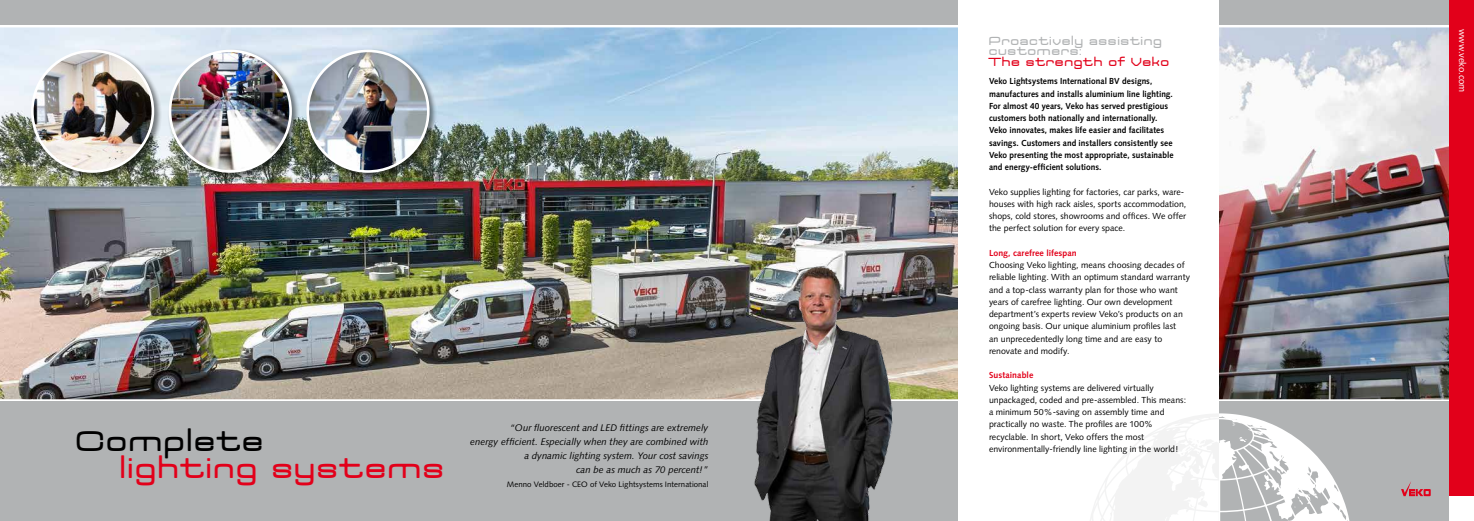
<style>
.page{position:relative;width:1474px;height:521px;background:#fff}
.page>*{position:absolute;margin:0;border:0;box-sizing:border-box;transform-origin:0 0}
.t1{font:34.04px "Televisio";letter-spacing:-.005em;color:#e2001a}
.t2{font:34.04px "Televisio";letter-spacing:-.01em;color:#000}
.t3{font:14px/10.2px "Televisio";color:#b1b3b4}
.t4{font:14px "Televisio";letter-spacing:.025em;color:#e2001a}
.t5{font:italic 9.62px/14px "Syntax";color:#000;text-align:right}
.t6{font:9.62px "Syntax";letter-spacing:-.005em;color:#fff}
.t7{font:8.75px/12.2px "Syntax";color:#000}
.t8{font:700 8.75px/12.2px "Syntax";letter-spacing:.005em;color:#000;scale:.95 1}
.t9{font:700 8.75px "Syntax";letter-spacing:.01em;color:#e2001a}
.t10{font:7.88px "Syntax";letter-spacing:.005em;color:#000}
</style>
<div class="page">
<img style="left:0;top:27px;width:957px;height:375px">
<img style="left:1219px;top:29px;width:230px;height:369px">
<div style="left:0;top:0;width:957px;height:25px;background:#b1b3b4"></div>
<div style="left:0;top:402px;width:957px;height:119px;background:#b1b3b4"></div>
<div style="left:1218px;top:402px;width:231px;height:119px;background:#b1b3b4"></div>
<div style="left:1218px;top:0;width:231px;height:25px;background:#b1b3b4"></div>
<div style="left:1449px;top:0;width:24px;height:521px;background:#e2001a"></div>
<img style="left:749px;top:266px;width:150px;height:255px">
<div style="left:30px;top:48px;width:132px;height:133px;background:#000;opacity:.5"></div>
<img style="left:32px;top:51px;width:121px;height:120px">
<div style="left:31px;top:50px;width:123px;height:123px;border:3px solid #fff;border-radius:50%"></div>
<div style="left:305px;top:48px;width:133px;height:133px;background:#000;opacity:.5"></div>
<img style="left:308px;top:51px;width:120px;height:120px;border-radius:60px">
<div style="left:306px;top:50px;width:123px;height:123px;border:3px solid #fff;border-radius:50%"></div>
<div style="left:167px;top:48px;width:133px;height:133px;background:#000;opacity:.5"></div>
<img style="left:170px;top:51px;width:120px;height:120px">
<div style="left:169px;top:50px;width:123px;height:123px;border:3px solid #fff;border-radius:50%"></div>
<svg style="left:1090px;top:413px;width:260px;height:108px"></svg>
<svg style="left:1401px;top:481px;width:29px;height:15px"></svg>
<div style="left:1449px;top:496px;width:24px;height:25px;background:#fff"></div>
<h1 class="t2" style="left:74px;top:422px;width:191px">Complete</h1>
<h1 class="t1" style="left:119px;top:449px;width:327px">lighting systems</h1>
<p class="t5" style="left:470px;top:421px;width:240px">“Our fluorescent and LED fittings are extremely<br>energy efficient. Especially when they are combined with a dynamic lighting system. Your cost savings<br>can be as much as 70 percent!”</p>
<p class="t10" style="left:507px;top:479px;width:203px">Menno Veldboer - CEO of Veko Lightsystems International</p>
<h2 class="t3" style="left:988px;top:36px;width:175px">Proactively assisting customers:</h2>
<h2 class="t4" style="left:988px;top:54px;width:183px">The strength of Veko</h2>
<p class="t8" style="left:989px;top:75px;width:196px">Veko Lightsystems International BV designs, manufactures and installs aluminium line lighting.<br>For almost 40 years, Veko has served prestigious customers both nationally and internationally.<br>Veko innovates, makes life easier and facilitates savings. Customers and installers consistently see Veko presenting the most appropriate, sustainable and energy-efficient solutions.</p>
<p class="t7" style="left:989px;top:185px;width:199px">Veko supplies lighting for factories, car parks, ware&shy;houses with high rack aisles, sports accommodation, shops, cold stores, showrooms and offices. We offer the perfect solution for every space.</p>
<p class="t9" style="left:989px;top:248px;width:89px">Long, carefree lifespan</p>
<p class="t7" style="left:989px;top:259px;width:203px">Choosing Veko lighting, means choosing decades of reliable lighting. With an optimum standard warranty and a top-class warranty plan for those who want years of carefree lighting. Our own development department’s experts review Veko’s products on an ongoing basis. Our unique aluminium profiles last<br>an unprecedentedly long time and are easy to renovate and modify.</p>
<p class="t9" style="left:989px;top:370px;width:46px">Sustainable</p>
<p class="t7" style="left:989px;top:381px;width:199px">Veko lighting systems are delivered virtually unpackaged, coded and pre-assembled. This means: a minimum 50%-saving on assembly time and practically no waste. The profiles are 100% recyclable. In short, Veko offers the most</p>
<p class="t7" style="left:989px;top:443px;width:191px">environmentally-friendly line lighting in the world!</p>
<p class="t6" style="left:1467px;top:29px;width:65px;rotate:90deg">www.veko.com</p>
</div>
